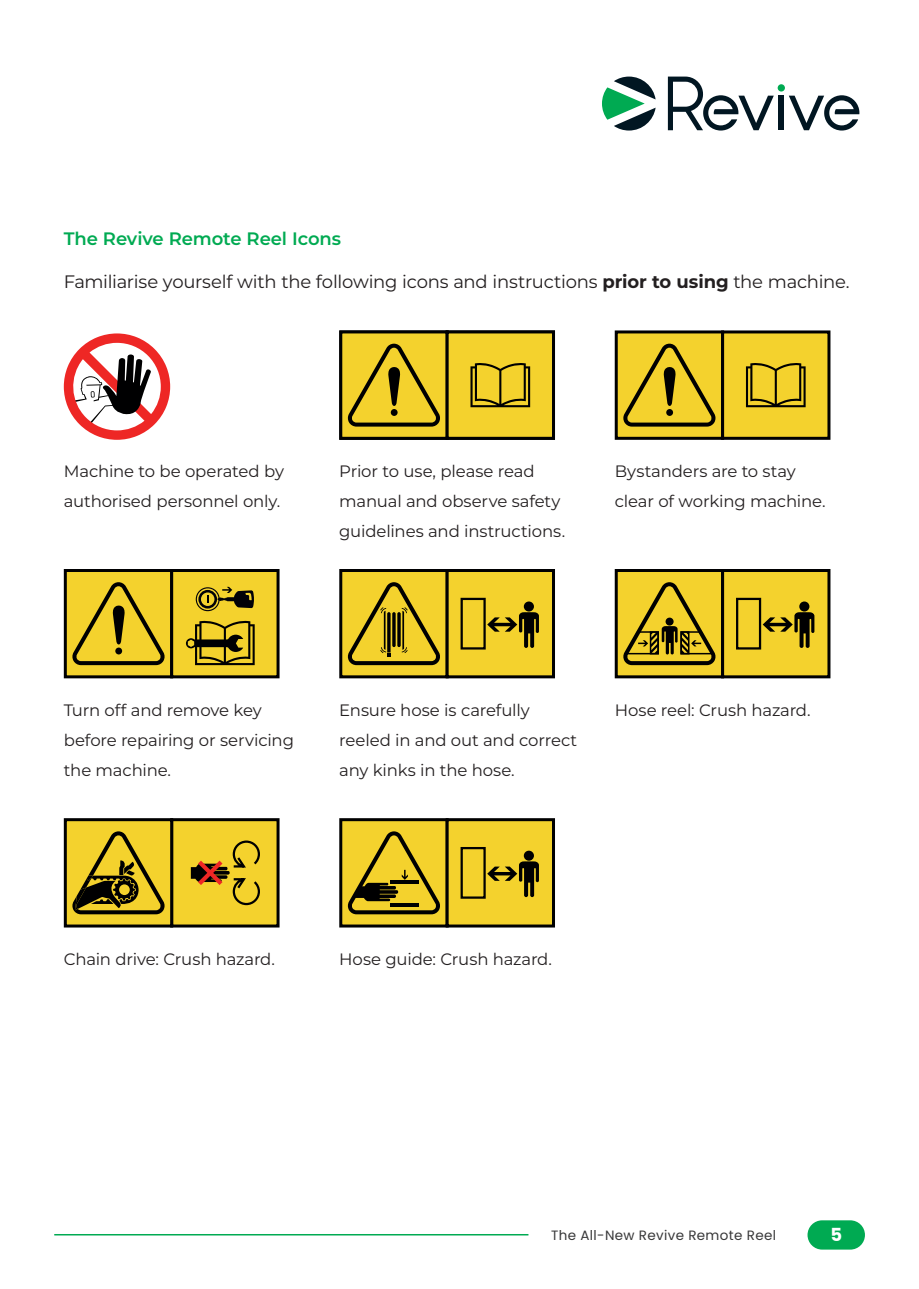
<style>
.page{position:relative;width:919px;height:1289px;background:#fff}
.page>*{position:absolute;margin:0;border:0;box-sizing:border-box;transform-origin:0 0}
.t1{font:18px "Montserrat";letter-spacing:-.015em;color:#231f20}
.t2{font:600 18px "Montserrat";letter-spacing:-.005em;color:#00aa52}
.t3{font:700 18px "Poppins";color:#fff}
.t4{font:16.5px/30px "Montserrat";letter-spacing:-.01em;color:#231f20}
.t5{font:13.5px "Poppins";letter-spacing:.025em;color:#383839}
.s1{font-weight:700}
</style>
<div class="page">
<div style="left:807px;top:1220px;width:57px;height:29px;background:#00aa52;border-radius:15px"></div>
<hr style="left:54px;top:1233px;width:474px;height:2px;background:#00aa52">
<svg style="left:64px;top:333px;width:106px;height:107px"></svg>
<div style="left:614px;top:330px;width:110px;height:110px;background:#f4d22d;border:3px solid #000001"></div>
<svg style="left:623px;top:343px;width:92px;height:83px"></svg>
<div style="left:666px;top:409px;width:7px;height:7px;background:#000001;border-radius:50%"></div>
<div style="left:721px;top:330px;width:109px;height:110px;background:#f4d22d;border:3px solid #000001"></div>
<svg style="left:746px;top:363px;width:59px;height:44px"></svg>
<div style="left:339px;top:330px;width:109px;height:110px;background:#f4d22d;border:3px solid #000001"></div>
<svg style="left:347px;top:343px;width:93px;height:83px"></svg>
<div style="left:391px;top:409px;width:6px;height:7px;background:#000001;border-radius:50%"></div>
<div style="left:445px;top:330px;width:110px;height:110px;background:#f4d22d;border:3px solid #000001"></div>
<svg style="left:470px;top:363px;width:61px;height:45px"></svg>
<div style="left:339px;top:569px;width:109px;height:109px;background:#f4d22d;border:3px solid #000001"></div>
<div style="left:445px;top:569px;width:110px;height:109px;background:#f4d22d;border:3px solid #000001"></div>
<div style="left:523px;top:601px;width:11px;height:10px;background:#000001;border-radius:50%"></div>
<div style="left:460px;top:598px;width:25px;height:51px;border:2px solid #000001"></div>
<svg style="left:487px;top:612px;width:52px;height:36px"></svg>
<svg style="left:347px;top:582px;width:93px;height:83px"></svg>
<div style="left:614px;top:569px;width:110px;height:109px;background:#f4d22d;border:3px solid #000001"></div>
<svg style="left:623px;top:582px;width:92px;height:83px"></svg>
<div style="left:721px;top:569px;width:109px;height:109px;background:#f4d22d;border:3px solid #000001"></div>
<div style="left:799px;top:601px;width:10px;height:10px;background:#000001;border-radius:50%"></div>
<div style="left:736px;top:598px;width:25px;height:51px;border:2px solid #000001"></div>
<svg style="left:762px;top:612px;width:52px;height:36px"></svg>
<div style="left:339px;top:818px;width:109px;height:109px;background:#f4d22d;border:3px solid #000001"></div>
<div style="left:445px;top:818px;width:110px;height:109px;background:#f4d22d;border:3px solid #000001"></div>
<div style="left:523px;top:850px;width:11px;height:10px;background:#000001;border-radius:50%"></div>
<div style="left:460px;top:847px;width:25px;height:51px;border:2px solid #000001"></div>
<svg style="left:487px;top:861px;width:52px;height:36px"></svg>
<svg style="left:347px;top:831px;width:93px;height:83px"></svg>
<div style="left:170px;top:818px;width:109px;height:109px;background:#f4d22d;border:3px solid #000001"></div>
<div style="left:64px;top:818px;width:109px;height:109px;background:#f4d22d;border:3px solid #000001"></div>
<svg style="left:72px;top:831px;width:93px;height:83px"></svg>
<svg style="left:191px;top:840px;width:69px;height:66px"></svg>
<div style="left:64px;top:569px;width:109px;height:109px;background:#f4d22d;border:3px solid #000001"></div>
<svg style="left:72px;top:582px;width:93px;height:83px"></svg>
<div style="left:115px;top:647px;width:7px;height:7px;background:#000001;border-radius:50%"></div>
<div style="left:170px;top:569px;width:109px;height:109px;background:#f4d22d;border:3px solid #000001"></div>
<svg style="left:186px;top:620px;width:69px;height:45px"></svg>
<svg style="left:196px;top:587px;width:58px;height:24px"></svg>
<svg style="left:602px;top:77px;width:53px;height:53px"></svg>
<svg style="left:788px;top:95px;width:71px;height:35px"></svg>
<div style="left:778px;top:96px;width:5px;height:34px;background:#011622"></div>
<svg style="left:667px;top:77px;width:106px;height:53px"></svg>
<div style="left:777px;top:84px;width:7px;height:7px;background:#00aa52;border-radius:50%"></div>
<p class="t2" style="left:64px;top:225px;width:279px">The Revive Remote Reel Icons</p>
<p class="t1" style="left:64px;top:269px;width:787px">Familiarise yourself with the following icons and instructions <span class="s1">prior to using</span> the machine.</p>
<p class="t4" style="left:64px;top:455px;width:222px">Machine to be operated by authorised personnel only.</p>
<p class="t4" style="left:614px;top:455px;width:212px">Bystanders are to stay clear of working machine.</p>
<p class="t4" style="left:339px;top:455px;width:227px">Prior to use, please read manual and observe safety guidelines and instructions.</p>
<p class="t4" style="left:64px;top:694px;width:232px">Turn off and remove key before repairing or servicing the machine.</p>
<p class="t4" style="left:339px;top:694px;width:192px">Ensure hose is carefully</p>
<p class="t4" style="left:614px;top:694px;width:197px">Hose reel: Crush hazard.</p>
<p class="t4" style="left:339px;top:724px;width:239px">reeled in and out and correct any kinks in the hose.</p>
<p class="t4" style="left:64px;top:943px;width:213px">Chain drive: Crush hazard.</p>
<p class="t4" style="left:339px;top:943px;width:214px">Hose guide: Crush hazard.</p>
<p class="t5" style="left:551px;top:1227px;width:226px">The All-New Revive Remote Reel</p>
<p class="t3" style="left:830px;top:1223px;width:13px">5</p>
</div>
